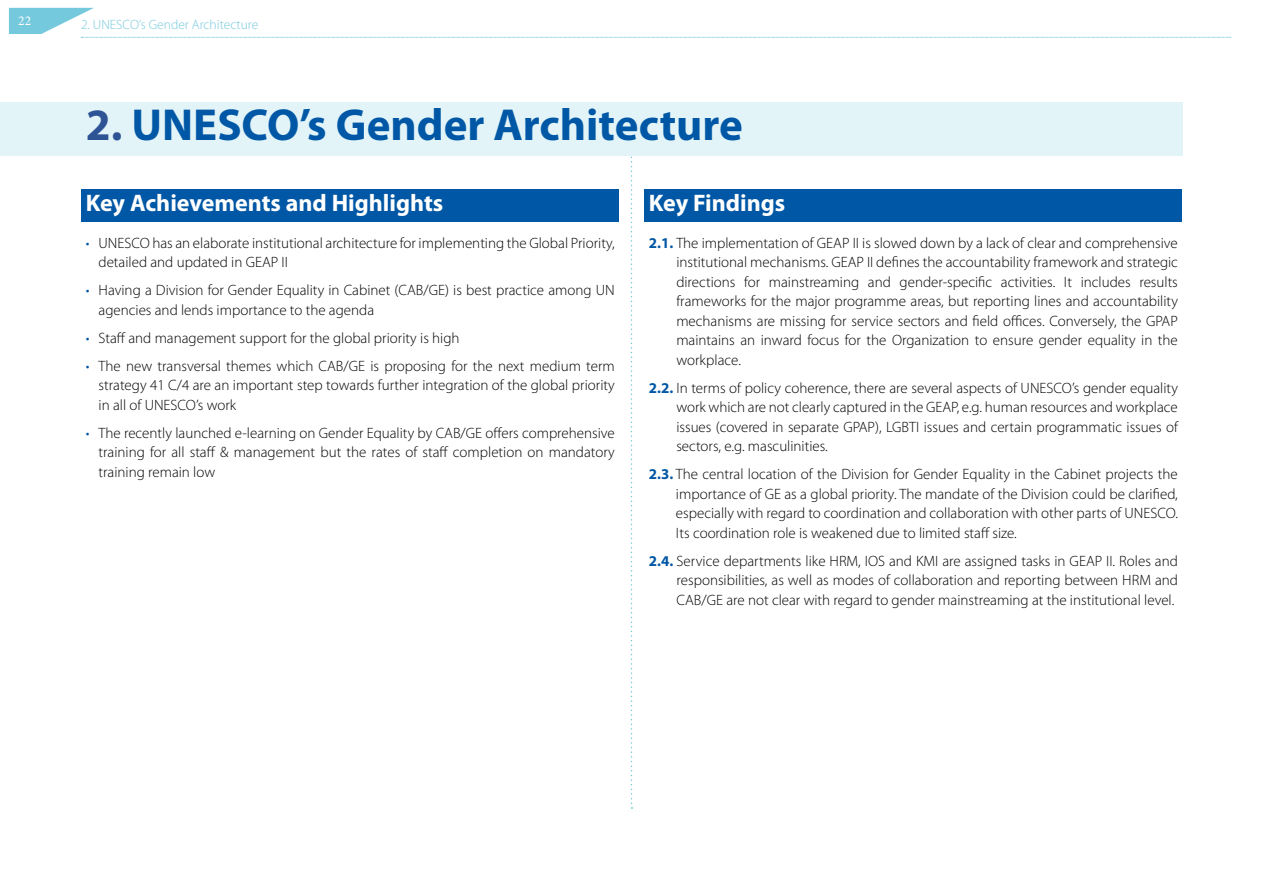
<style>
.page{position:relative;width:1263px;height:893px;background:#fff}
.page>*{position:absolute;margin:0;border:0;box-sizing:border-box;transform-origin:0 0}
.t1{font:700 45px "Myriad Pro";color:#0057a5}
.t2{font:700 24px "Myriad Pro";color:#fff}
.t3{font:300 15px/19.5px "Myriad Pro";color:#000;text-align:justify}
.t4{font:300 13.5px "Myriad Pro";color:#75c9dc}
.t5{font:13.5px "Minion Pro";color:#fff}
.s1{color:#2f5496}
.s2{color:#0057a5}
.s3{font-weight:700;color:#0057a5}
</style>
<div class="page">
<svg style="left:9px;top:8px;width:1222px;height:30px"></svg>
<svg style="left:631px;top:156px;width:1px;height:653px"></svg>
<div style="left:0;top:102px;width:1182px;height:54px;background:#e2f4f8"></div>
<div style="left:82px;top:189px;width:537px;height:32px;background:#0057a5"></div>
<div style="left:645px;top:189px;width:537px;height:32px;background:#0057a5"></div>
<p class="t5" style="left:18px;top:12px;width:14px">22</p>
<p class="t4" style="left:81px;top:16px;width:179px">2. UNESCO’s Gender Architecture</p>
<h1 class="t1" style="left:86px;top:100px;width:659px"><span class="s1">2.</span> UNESCO’s Gender Architecture</h1>
<h2 class="t2" style="left:86px;top:190px;width:359px">Key Achievements and Highlights</h2>
<p class="t3" style="left:99px;top:233px;width:518px;text-indent:-13px"><span class="s2">•</span> UNESCO has an elaborate institutional architecture for implementing the Global Priority, detailed and updated in GEAP II</p>
<p class="t3" style="left:99px;top:280px;width:518px;text-indent:-13px"><span class="s2">•</span> Having a Division for Gender Equality in Cabinet (CAB/GE) is best practice among UN agencies and lends importance to the agenda</p>
<p class="t3" style="left:86px;top:328px;width:375px"><span class="s2">•</span> Staff and management support for the global priority is high</p>
<p class="t3" style="left:99px;top:356px;width:518px;text-indent:-13px"><span class="s2">•</span> The new transversal themes which CAB/GE is proposing for the next medium term strategy 41 C/4 are an important step towards further integration of the global priority in all of UNESCO’s work</p>
<p class="t3" style="left:99px;top:423px;width:518px;text-indent:-13px"><span class="s2">•</span> The recently launched e-learning on Gender Equality by CAB/GE offers comprehensive training for all staff &amp; management but the rates of staff completion on mandatory training remain low</p>
<h2 class="t2" style="left:649px;top:190px;width:138px">Key Findings</h2>
<p class="t3" style="left:676px;top:233px;width:503px;text-indent:-27px"><span class="s3">2.1.</span> The implementation of GEAP II is slowed down by a lack of clear and comprehensive institutional mechanisms. GEAP II defines the accountability framework and strategic directions for mainstreaming and gender-specific activities. It includes results frameworks for the major programme areas, but reporting lines and accountability mechanisms are missing for service sectors and field offices. Conversely, the GPAP maintains an inward focus for the Organization to ensure gender equality in the workplace.</p>
<p class="t3" style="left:676px;top:378px;width:503px;text-indent:-27px"><span class="s3">2.2.</span> In terms of policy coherence, there are several aspects of UNESCO’s gender equality work which are not clearly captured in the GEAP, e.g. human resources and workplace issues (covered in separate GPAP), LGBTI issues and certain programmatic issues of sectors, e.g. masculinities.</p>
<p class="t3" style="left:676px;top:464px;width:503px;text-indent:-27px"><span class="s3">2.3.</span> The central location of the Division for Gender Equality in the Cabinet projects the importance of GE as a global priority. The mandate of the Division could be clarified, especially with regard to coordination and collaboration with other parts of UNESCO.<br>Its coordination role is weakened due to limited staff size.</p>
<p class="t3" style="left:677px;top:551px;width:503px;text-indent:-28px"><span class="s3">2.4.</span> Service departments like HRM, IOS and KMI are assigned tasks in GEAP II. Roles and responsibilities, as well as modes of collaboration and reporting between HRM and CAB/GE are not clear with regard to gender mainstreaming at the institutional level.</p>
</div>
